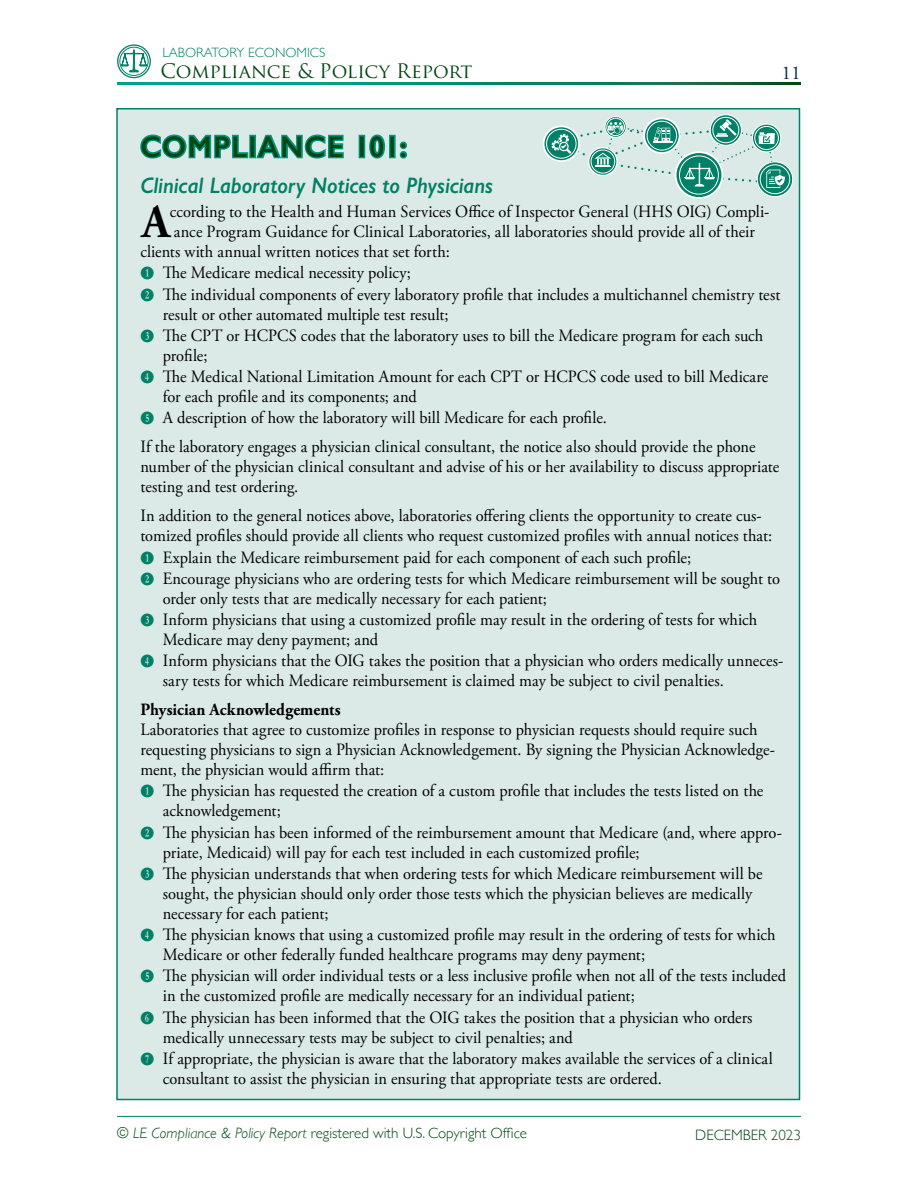
<style>
.page{position:relative;width:918px;height:1188px;background:#fff}
.page>*{position:absolute;margin:0;border:0;box-sizing:border-box;transform-origin:0 0}
.t1{font:700 47.4px "Adobe Garamond Pro";color:#000;scale:.95 1}
.t2{font:600 30px "Gill Sans";color:#004712;scale:.95 1}
.t3{font:italic 600 22.5px "Gill Sans";letter-spacing:-.005em;color:#008066;scale:.95 1}
.t4{font:19.5px "Trajan Pro";color:#004712}
.t5{font:19.5px "Adobe Garamond Pro";color:#002b54}
.t6{font:17.25px/20px "Adobe Garamond Pro";color:#000;scale:.95 1}
.t7{font:700 17.25px "Adobe Garamond Pro";letter-spacing:.005em;color:#000;scale:.95 1}
.t8{font:300 15px "Gill Sans";color:#004712}
.t9{font:300 13.5px "Gill Sans";color:#008066}
.s1{font-family:"Numberpile";font-size:12px;color:#008066}
.s2{font-style:italic}
</style>
<div class="page">
<hr style="left:117px;top:1116px;width:684px;height:1px;background:#008066">
<svg style="left:117px;top:82px;width:684px;height:2px"></svg>
<svg style="left:121px;top:49px;width:26px;height:23px"></svg>
<div style="left:120px;top:47px;width:28px;height:29px;border:1px solid #008066;border-radius:50%"></div>
<div style="left:117px;top:44px;width:34px;height:34px;border:1px solid #008066;border-radius:50%"></div>
<div style="left:116px;top:108px;width:684px;height:992px;background:#dbeae6;border:2px solid #008066"></div>
<svg style="left:757px;top:162px;width:36px;height:35px"></svg>
<div style="left:757px;top:161px;width:36px;height:36px;border:1px solid #fff;border-radius:50%"></div>
<svg style="left:710px;top:115px;width:31px;height:30px"></svg>
<div style="left:710px;top:114px;width:32px;height:32px;border:1px solid #fff;border-radius:50%"></div>
<div style="left:713px;top:117px;width:26px;height:26px;border:1px solid #fff;border-radius:50%"></div>
<svg style="left:760px;top:165px;width:30px;height:29px"></svg>
<div style="left:760px;top:165px;width:30px;height:29px;border:1px solid #fff;border-radius:50%"></div>
<svg style="left:676px;top:152px;width:46px;height:46px"></svg>
<div style="left:675px;top:151px;width:48px;height:48px;border:2px solid #fff;border-radius:50%"></div>
<svg style="left:544px;top:126px;width:35px;height:35px"></svg>
<div style="left:543px;top:125px;width:37px;height:37px;border:2px solid #fff;border-radius:50%"></div>
<div style="left:605px;top:116px;width:22px;height:22px;border:1px solid #fff;border-radius:50%"></div>
<div style="left:643px;top:117px;width:37px;height:37px;border:2px solid #fff;border-radius:50%"></div>
<svg style="left:679px;top:156px;width:39px;height:38px"></svg>
<div style="left:679px;top:156px;width:40px;height:39px;border:1px solid #fff;border-radius:50%"></div>
<div style="left:607px;top:118px;width:18px;height:18px;border:1px solid #fff;border-radius:50%"></div>
<svg style="left:547px;top:129px;width:29px;height:29px"></svg>
<div style="left:546px;top:129px;width:31px;height:30px;border:1px solid #fff;border-radius:50%"></div>
<svg style="left:552px;top:119px;width:233px;height:69px"></svg>
<svg style="left:140px;top:134px;width:204px;height:25px"></svg>
<div style="left:359px;top:135px;width:6px;height:23px;border:3px solid #009682"></div>
<svg style="left:369px;top:134px;width:17px;height:25px"></svg>
<div style="left:389px;top:135px;width:7px;height:23px;border:3px solid #009682"></div>
<svg style="left:399px;top:141px;width:9px;height:18px"></svg>
<p class="t9" style="left:163px;top:41px;width:164px">LABORATORY ECONOMICS</p>
<p class="t4" style="left:160px;top:58px;width:314px">Compliance &amp; Policy Report</p>
<p class="t5" style="left:782px;top:61px;width:21px">11</p>
<h2 class="t2" style="left:140px;top:128px;width:45px">COMPLIANCE</h2>
<h2 class="t2" style="left:354px;top:128px;width:57px">101:</h2>
<h3 class="t3" style="left:140px;top:172px;width:373px">Clinical Laboratory Notices to Physicians</h3>
<h1 class="t1" style="left:142px;top:195px;width:31px">A</h1>
<p class="t6" style="left:170px;top:202px;width:633px">ccording to the Health and Human Services Office of Inspector General (HHS OIG) Compli-</p>
<p class="t6" style="left:174px;top:222px;width:613px">ance Program Guidance for Clinical Laboratories, all laboratories should provide all of their</p>
<p class="t6" style="left:140px;top:242px;width:327px">clients with annual written notices that set forth:</p>
<p class="t6" style="left:140px;top:264px;width:286px"><span class="s1">B</span> The Medicare medical necessity policy;</p>
<p class="t6" style="left:140px;top:285px;width:675px"><span class="s1">C</span> The individual components of every laboratory profile that includes a multichannel chemistry test</p>
<p class="t6" style="left:163px;top:305px;width:302px">result or other automated multiple test result;</p>
<p class="t6" style="left:140px;top:326px;width:657px"><span class="s1">D</span> The CPT or HCPCS codes that the laboratory uses to bill the Medicare program for each such</p>
<p class="t6" style="left:163px;top:346px;width:48px">profile;</p>
<p class="t6" style="left:140px;top:367px;width:663px"><span class="s1">E</span> The Medical National Limitation Amount for each CPT or HCPCS code used to bill Medicare</p>
<p class="t6" style="left:163px;top:387px;width:269px">for each profile and its components; and</p>
<p class="t6" style="left:140px;top:409px;width:493px"><span class="s1">F</span> A description of how the laboratory will bill Medicare for each profile.</p>
<p class="t6" style="left:140px;top:438px;width:674px">If the laboratory engages a physician clinical consultant, the notice also should provide the phone number of the physician clinical consultant and advise of his or her availability to discuss appropriate testing and test ordering.</p>
<p class="t6" style="left:140px;top:506px;width:656px">In addition to the general notices above, laboratories offering clients the opportunity to create cus-</p>
<p class="t6" style="left:140px;top:526px;width:667px">tomized profiles should provide all clients who request customized profiles with annual notices that:</p>
<p class="t6" style="left:140px;top:548px;width:581px"><span class="s1">B</span> Explain the Medicare reimbursement paid for each component of each such profile;</p>
<p class="t6" style="left:140px;top:569px;width:675px"><span class="s1">C</span> Encourage physicians who are ordering tests for which Medicare reimbursement will be sought to</p>
<p class="t6" style="left:163px;top:589px;width:406px">order only tests that are medically necessary for each patient;</p>
<p class="t6" style="left:140px;top:610px;width:651px"><span class="s1">D</span> Inform physicians that using a customized profile may result in the ordering of tests for which</p>
<p class="t6" style="left:163px;top:630px;width:228px">Medicare may deny payment; and</p>
<p class="t6" style="left:140px;top:652px;width:678px"><span class="s1">E</span> Inform physicians that the OIG takes the position that a physician who orders medically unneces-</p>
<p class="t6" style="left:163px;top:671px;width:592px">sary tests for which Medicare reimbursement is claimed may be subject to civil penalties.</p>
<p class="t7" style="left:140px;top:700px;width:212px">Physician Acknowledgements</p>
<p class="t6" style="left:140px;top:720px;width:651px">Laboratories that agree to customize profiles in response to physician requests should require such</p>
<p class="t6" style="left:140px;top:740px;width:670px">requesting physicians to sign a Physician Acknowledgement. By signing the Physician Acknowledge-</p>
<p class="t6" style="left:140px;top:760px;width:258px">ment, the physician would affirm that:</p>
<p class="t6" style="left:140px;top:782px;width:657px"><span class="s1">B</span> The physician has requested the creation of a custom profile that includes the tests listed on the</p>
<p class="t6" style="left:163px;top:802px;width:126px">acknowledgement;</p>
<p class="t6" style="left:140px;top:823px;width:677px"><span class="s1">C</span> The physician has been informed of the reimbursement amount that Medicare (and, where appro-</p>
<p class="t6" style="left:163px;top:843px;width:503px">priate, Medicaid) will pay for each test included in each customized profile;</p>
<p class="t6" style="left:140px;top:864px;width:656px"><span class="s1">D</span> The physician understands that when ordering tests for which Medicare reimbursement will be</p>
<p class="t6" style="left:163px;top:884px;width:622px">sought, the physician should only order those tests which the physician believes are medically</p>
<p class="t6" style="left:163px;top:904px;width:176px">necessary for each patient;</p>
<p class="t6" style="left:140px;top:925px;width:670px"><span class="s1">E</span> The physician knows that using a customized profile may result in the ordering of tests for which</p>
<p class="t6" style="left:163px;top:945px;width:509px">Medicare or other federally funded healthcare programs may deny payment;</p>
<p class="t6" style="left:140px;top:967px;width:681px"><span class="s1">F</span> The physician will order individual tests or a less inclusive profile when not all of the tests included</p>
<p class="t6" style="left:163px;top:986px;width:498px">in the customized profile are medically necessary for an individual patient;</p>
<p class="t6" style="left:140px;top:1008px;width:646px"><span class="s1">G</span> The physician has been informed that the OIG takes the position that a physician who orders</p>
<p class="t6" style="left:163px;top:1028px;width:433px">medically unnecessary tests may be subject to civil penalties; and</p>
<p class="t6" style="left:140px;top:1049px;width:667px"><span class="s1">H</span> If appropriate, the physician is aware that the laboratory makes available the services of a clinical</p>
<p class="t6" style="left:163px;top:1069px;width:527px">consultant to assist the physician in ensuring that appropriate tests are ordered.</p>
<p class="t8" style="left:117px;top:1121px;width:412px">© <span class="s2">LE Compliance &amp; Policy Report</span> registered with U.S. Copyright Office</p>
<p class="t8" style="left:695px;top:1123px;width:107px">DECEMBER 2023</p>
</div>
